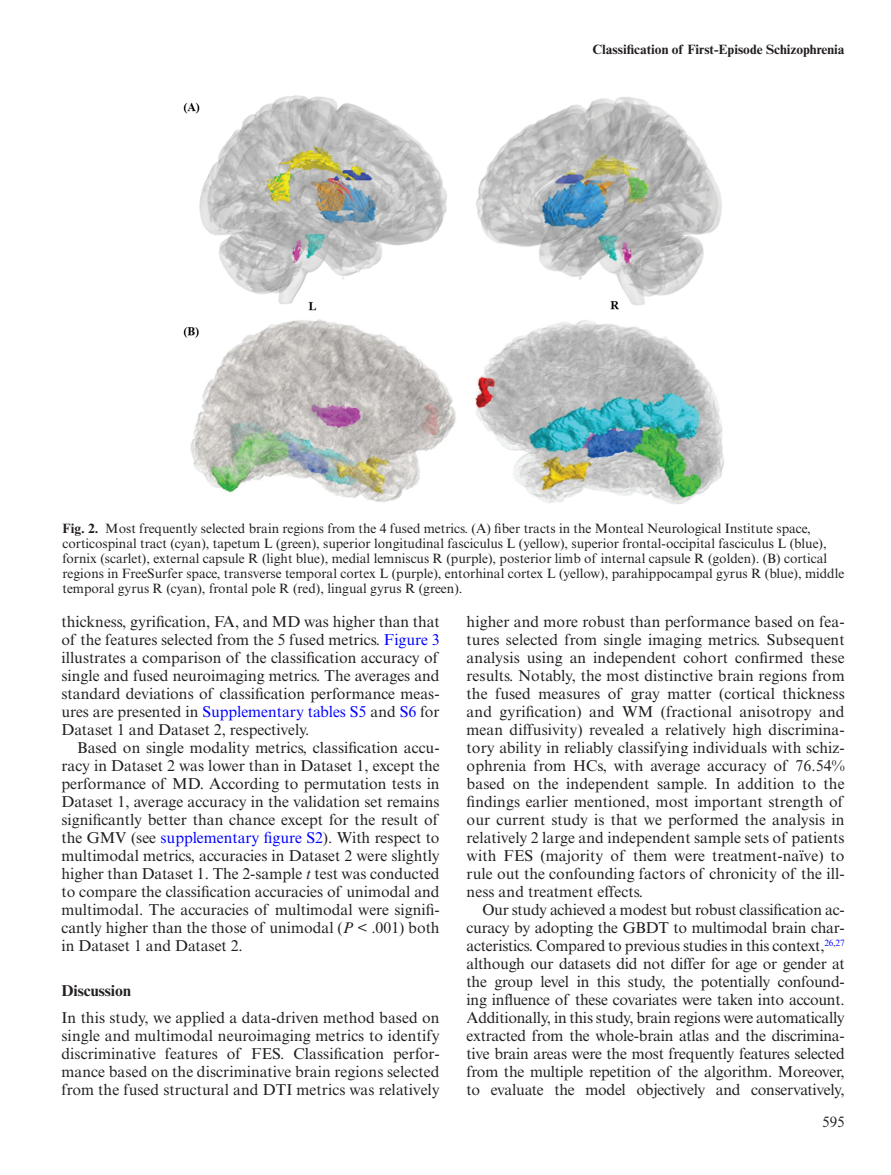
<style>
.page{position:relative;width:891px;height:1175px;background:#fff}
.page>*{position:absolute;margin:0;border:0;box-sizing:border-box;transform-origin:0 0}
.t1{font:15.75px/18px "Times New Roman MT Std";color:#231f20;text-align:justify}
.t2{font:700 15.75px "Times New Roman MT Std";color:#231f20}
.t3{font:15px "Times New Roman MT Std";color:#231f20}
.t4{font:13.5px/15px "Times New Roman MT Std";color:#231f20}
.t5{font:700 13.5px "Times New Roman MT Std";color:#231f20}
.s1{font-weight:700}
.s2{color:#00f}
.s3{font-style:italic}
</style>
<div class="page">
<img style="left:183px;top:95px;width:541px;height:409px">
<p class="t5" style="left:592px;top:41px;width:254px">Classification of First-Episode Schizophrenia</p>
<p class="t4" style="left:63px;top:521px;width:783px"><span class="s1">Fig. 2.</span> Most frequently selected brain regions from the 4 fused metrics. (A) fiber tracts in the Monteal Neurological Institute space, corticospinal tract (cyan), tapetum L (green), superior longitudinal fasciculus L (yellow), superior frontal-occipital fasciculus L (blue), fornix (scarlet), external capsule R (light blue), medial lemniscus R (purple), posterior limb of internal capsule R (golden). (B) cortical regions in FreeSurfer space, transverse temporal cortex L (purple), entorhinal cortex L (yellow), parahippocampal gyrus R (blue), middle temporal gyrus R (cyan), frontal pole R (red), lingual gyrus R (green).</p>
<p class="t1" style="left:62px;top:612px;width:380px">thickness, gyrification, FA, and MD was higher than that of the features selected from the 5 fused metrics. <span class="s2">Figure 3 </span>illustrates a comparison of the classification accuracy of single and fused neuroimaging metrics. The averages and standard deviations of classification performance meas&shy;ures are presented in <span class="s2">Supplementary tables S5</span> and <span class="s2">S6</span> for Dataset 1 and Dataset 2, respectively.</p>
<p class="t1" style="left:62px;top:738px;width:380px;text-indent:16px">Based on single modality metrics, classification accu&shy;racy in Dataset 2 was lower than in Dataset 1, except the performance of MD. According to permutation tests in Dataset 1, average accuracy in the validation set remains significantly better than chance except for the result of the GMV (see <span class="s2">supplementary figure S2</span>). With respect to multimodal metrics, accuracies in Dataset 2 were slightly higher than Dataset 1. The 2-sample <span class="s3">t</span> test was conducted to compare the classification accuracies of unimodal and multimodal. The accuracies of multimodal were signifi&shy;cantly higher than the those of unimodal (<span class="s3">P</span> &lt; .001) both in Dataset 1 and Dataset 2.</p>
<p class="t2" style="left:62px;top:981px;width:71px">Discussion</p>
<p class="t1" style="left:62px;top:1008px;width:380px">In this study, we applied a data-driven method based on single and multimodal neuroimaging metrics to identify discriminative features of FES. Classification perfor&shy;mance based on the discriminative brain regions selected from the fused structural and DTI metrics was relatively</p>
<p class="t1" style="left:466px;top:612px;width:380px">higher and more robust than performance based on fea&shy;tures selected from single imaging metrics. Subsequent analysis using an independent cohort confirmed these results. Notably, the most distinctive brain regions from the fused measures of gray matter (cortical thickness and gyrification) and WM (fractional anisotropy and mean diffusivity) revealed a relatively high discrimina&shy;tory ability in reliably classifying individuals with schiz&shy;ophrenia from HCs, with average accuracy of 76.54% based on the independent sample. In addition to the findings earlier mentioned, most important strength of our current study is that we performed the analysis in relatively 2 large and independent sample sets of patients with FES (majority of them were treatment-naïve) to rule out the confounding factors of chronicity of the ill&shy;ness and treatment effects.</p>
<p class="t1" style="left:466px;top:900px;width:380px;text-indent:16px">Our study achieved a modest but robust classification ac&shy;curacy by adopting the GBDT to multimodal brain char&shy;acteristics. Compared to previous studies in this context,<sup>26</sup><sup>,</sup><sup>27 </sup>although our datasets did not differ for age or gender at the group level in this study, the potentially confound&shy;ing influence of these covariates were taken into account.<br>Additionally, in this study, brain regions were automatically extracted from the whole-brain atlas and the discrimina&shy;tive brain areas were the most frequently features selected from the multiple repetition of the algorithm. Moreover, to evaluate the model objectively and conservatively,</p>
<p class="t3" style="left:822px;top:1113px;width:24px">595</p>
</div>
